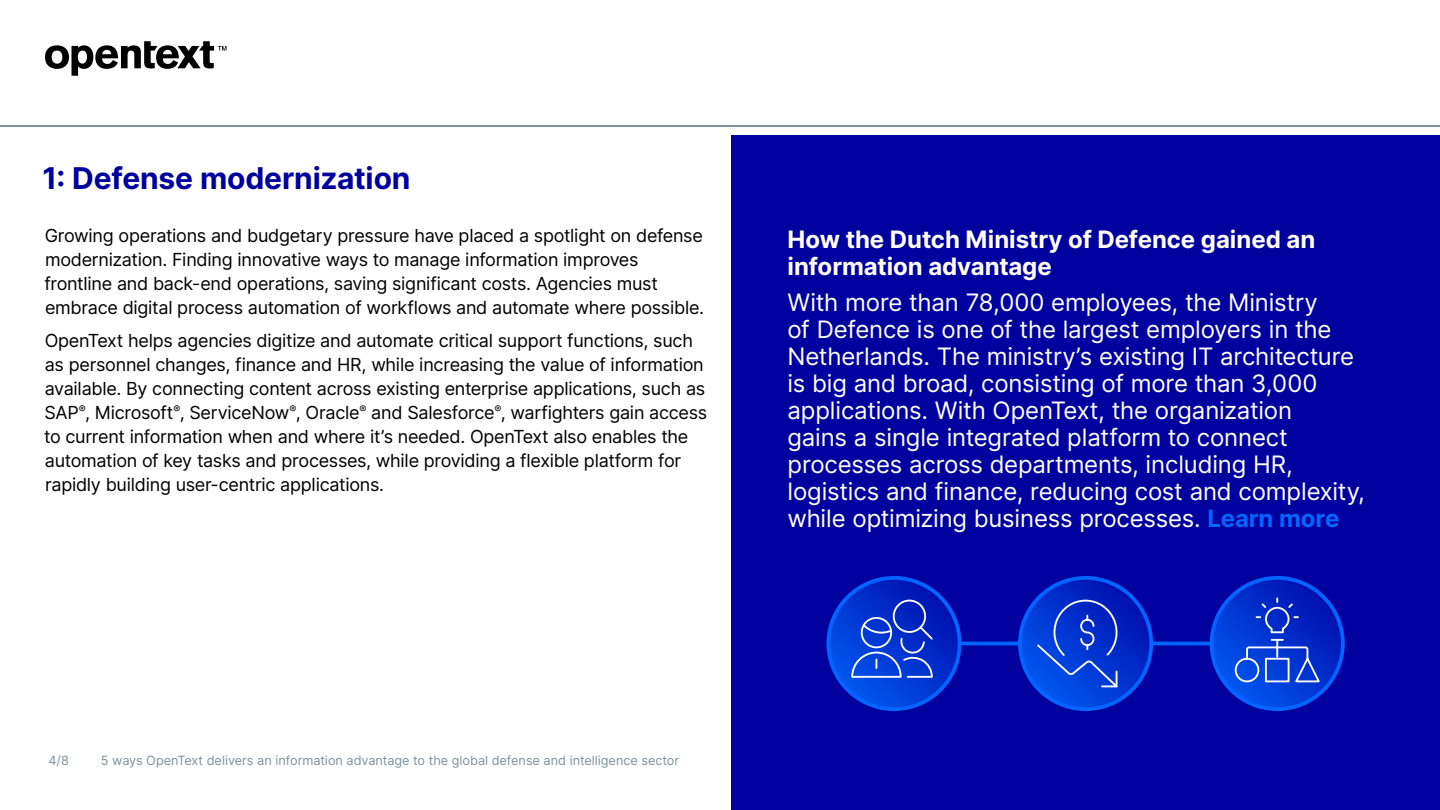
<style>
.page{position:relative;width:1440px;height:810px;background:#fff}
.page>*{position:absolute;margin:0;border:0;box-sizing:border-box;transform-origin:0 0}
.t1{font:700 30px "Inter";letter-spacing:-.01em;color:#00009f}
.Callouts_Large_-_Whi{font:24px/27px "Inter";letter-spacing:-.01em;color:#fff}
.Callouts_Large_-_Whi-2{font:700 24px/27px "Inter";letter-spacing:-.005em;color:#fff}
.Body{font:18px/24px "Inter";letter-spacing:-.015em;color:#000}
.t2{font:12.75px "Inter";color:#7e929f}
.s1{font-weight:700;color:#06f}
</style>
<div class="page">
<svg style="left:45px;top:41px;width:181px;height:35px"></svg>
<hr style="left:0;top:125px;width:1440px;height:2px;background:#7e929f">
<div style="left:731px;top:135px;width:709px;height:675px;background:#00009f"></div>
<svg style="left:828px;top:578px;width:132px;height:131px"></svg>
<div style="left:826px;top:576px;width:136px;height:135px;border:4px solid #06f;border-radius:50%"></div>
<svg style="left:1212px;top:578px;width:131px;height:131px"></svg>
<div style="left:1210px;top:576px;width:135px;height:135px;border:4px solid #06f;border-radius:50%"></div>
<svg style="left:850px;top:599px;width:85px;height:80px"></svg>
<svg style="left:1234px;top:596px;width:88px;height:87px"></svg>
<hr style="left:958px;top:642px;width:252px;height:3px;background:#06f">
<svg style="left:1020px;top:578px;width:131px;height:131px"></svg>
<div style="left:1018px;top:576px;width:135px;height:135px;border:4px solid #06f;border-radius:50%"></div>
<svg style="left:1035px;top:599px;width:86px;height:90px"></svg>
<h3 class="t1" style="left:42px;top:156px;width:370px">1: Defense modernization</h3>
<p class="Body" style="left:44px;top:223px;width:661px">Growing operations and budgetary pressure have placed a spotlight on defense modernization. Finding innovative ways to manage information improves frontline and back-end operations, saving significant costs. Agencies must embrace digital process automation of workflows and automate where possible.</p>
<p class="Body" style="left:44px;top:328px;width:665px">OpenText helps agencies digitize and automate critical support functions, such as personnel changes, finance and HR, while increasing the value of information available. By connecting content across existing enterprise applications, such as SAP<sup>®</sup>, Microsoft<sup>®</sup>, ServiceNow<sup>®</sup>, Oracle<sup>®</sup> and Salesforce<sup>®</sup>, warfighters gain access to current information when and where it’s needed. OpenText also enables the automation of key tasks and processes, while providing a flexible platform for rapidly building user-centric applications.</p>
<p class="Callouts_Large_-_Whi-2" style="left:788px;top:225px;width:529px">How the Dutch Ministry of Defence gained an information advantage</p>
<p class="Callouts_Large_-_Whi" style="left:788px;top:288px;width:579px">With more than 78,000 employees, the Ministry<br>of Defence is one of the largest employers in the Netherlands. The ministry’s existing IT architecture is big and broad, consisting of more than 3,000 applications. With OpenText, the organization<br>gains a single integrated platform to connect processes across departments, including HR, logistics and finance, reducing cost and complexity, while optimizing business processes. <span class="s1">Learn more</span></p>
<p class="t2" style="left:48px;top:751px;width:22px">4/8</p>
<p class="t2" style="left:101px;top:751px;width:580px">5 ways OpenText delivers an information advantage to the global defense and intelligence sector</p>
</div>
